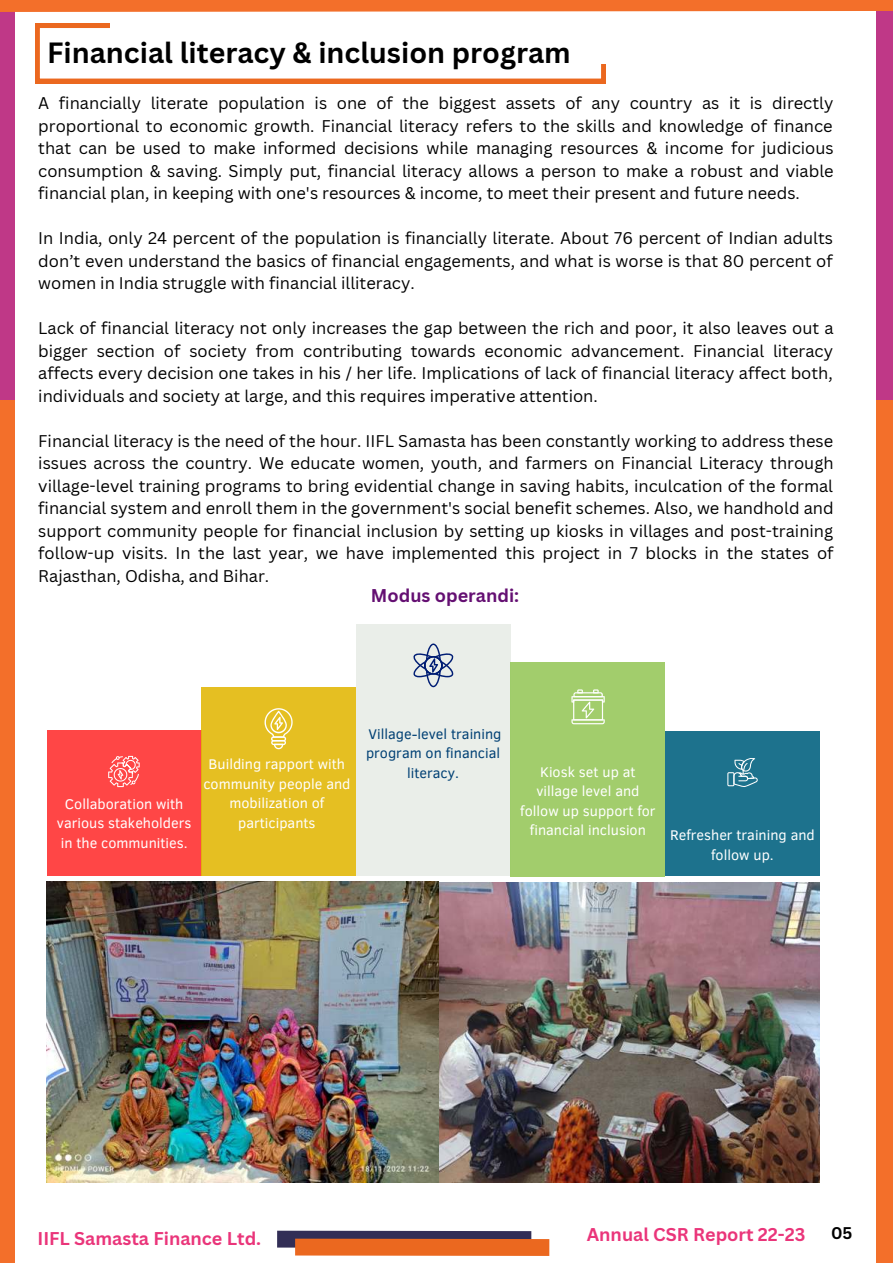
<style>
.page{position:relative;width:893px;height:1264px;background:#fff}
.page>*{position:absolute;margin:0;border:0;box-sizing:border-box;transform-origin:0 0}
.t1{font:700 28.5px "Canva Sans";color:#000}
.t2{font:700 18px "Canva Sans";color:#ea357a}
.t3{font:700 18px "Canva Sans";color:#640f72}
.t4{font:16.5px/22.5px "Canva Sans";color:#000;text-align:justify}
.t5{font:700 16.5px "Canva Sans";color:#000}
.t6{font:14.4px/19.4px "Clear Sans";color:#fff;text-align:center}
.t7{font:14.4px/19.4px "Clear Sans";color:#004074;text-align:center}
</style>
<div class="page">
<div style="left:277px;top:1230px;width:254px;height:17px;background:#322e56"></div>
<div style="left:295px;top:1238px;width:254px;height:17px;background:#eb681f"></div>
<img style="left:47px;top:882px;width:772px;height:300px">
<div style="left:47px;top:730px;width:154px;height:145px;background:#ff4646"></div>
<div style="left:665px;top:730px;width:154px;height:145px;background:#1d728d"></div>
<div style="left:356px;top:624px;width:154px;height:251px;background:#e8ede7"></div>
<div style="left:201px;top:687px;width:155px;height:188px;background:#e5bf22"></div>
<div style="left:510px;top:662px;width:155px;height:214px;background:#a2cd6c"></div>
<svg style="left:727px;top:758px;width:30px;height:29px"></svg>
<svg style="left:108px;top:756px;width:32px;height:31px"></svg>
<svg style="left:264px;top:708px;width:28px;height:41px"></svg>
<svg style="left:413px;top:643px;width:41px;height:44px"></svg>
<svg style="left:571px;top:689px;width:33px;height:35px"></svg>
<div style="left:876px;top:397px;width:16px;height:865px;background:#f36f2a"></div>
<div style="left:876px;top:0;width:16px;height:399px;background:#bf3887"></div>
<div style="left:0;top:397px;width:15px;height:865px;background:#f36f2a"></div>
<div style="left:0;top:0;width:15px;height:399px;background:#bf3887"></div>
<svg style="left:0;top:0;width:892px;height:83px"></svg>
<h1 class="t1" style="left:47px;top:35px;width:525px">Financial literacy &amp; inclusion program</h1>
<p class="t4" style="left:38px;top:92px;width:796px">A financially literate population is one of the biggest assets of any country as it is directly proportional to economic growth. Financial literacy refers to the skills and knowledge of finance that can be used to make informed decisions while managing resources &amp; income for judicious consumption &amp; saving. Simply put, financial literacy allows a person to make a robust and viable financial plan, in keeping with one's resources &amp; income, to meet their present and future needs.</p>
<p class="t4" style="left:38px;top:227px;width:796px">In India, only 24 percent of the population is financially literate. About 76 percent of Indian adults don’t even understand the basics of financial engagements, and what is worse is that 80 percent of women in India struggle with financial illiteracy.</p>
<p class="t4" style="left:38px;top:317px;width:796px">Lack of financial literacy not only increases the gap between the rich and poor, it also leaves out a bigger section of society from contributing towards economic advancement. Financial literacy affects every decision one takes in his / her life. Implications of lack of financial literacy affect both, individuals and society at large, and this requires imperative attention.</p>
<p class="t4" style="left:38px;top:429px;width:796px">Financial literacy is the need of the hour. IIFL Samasta has been constantly working to address these issues across the country. We educate women, youth, and farmers on Financial Literacy through village-level training programs to bring evidential change in saving habits, inculcation of the formal financial system and enroll them in the government's social benefit schemes. Also, we handhold and support community people for financial inclusion by setting up kiosks in villages and post-training follow-up visits. In the last year, we have implemented this project in 7 blocks in the states of Rajasthan, Odisha, and Bihar.</p>
<p class="t3" style="left:371px;top:584px;width:150px">Modus operandi:</p>
<p class="t6" style="left:57px;top:794px;width:136px">Collaboration with various stakeholders in the communities.</p>
<p class="t6" style="left:203px;top:754px;width:149px">Building rapport with community people and mobilization of participants</p>
<p class="t7" style="left:366px;top:724px;width:137px">Village-level training program on financial literacy.</p>
<p class="t6" style="left:520px;top:762px;width:137px">Kiosk set up at village level and follow up support for financial inclusion</p>
<p class="t6" style="left:670px;top:825px;width:146px">Refresher training and follow up.</p>
<p class="t2" style="left:37px;top:1227px;width:225px">IIFL Samasta Finance Ltd.</p>
<p class="t2" style="left:586px;top:1223px;width:220px">Annual CSR Report 22-23</p>
<p class="t5" style="left:830px;top:1223px;width:23px">05</p>
</div>
